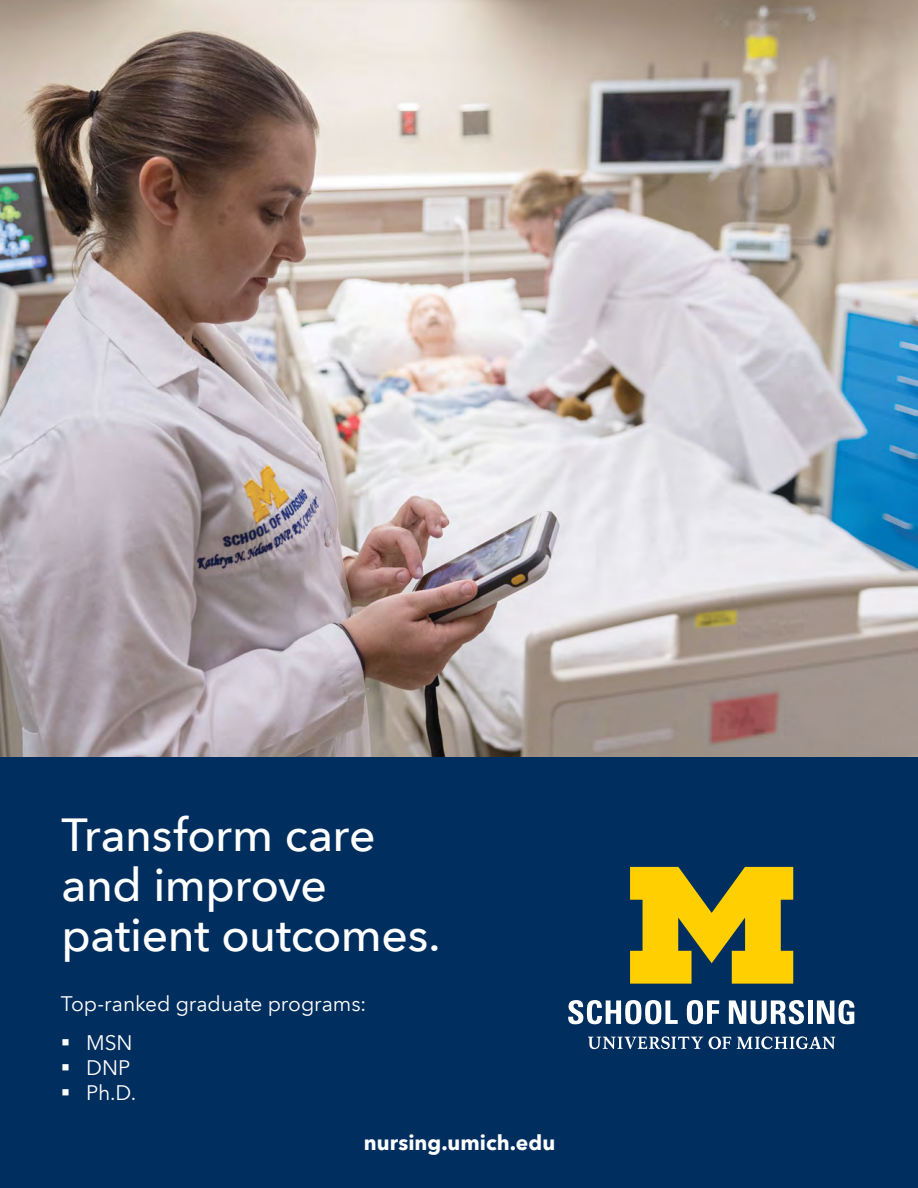
<style>
.page{position:relative;width:918px;height:1188px;background:#fff}
.page>*{position:absolute;margin:0;border:0;box-sizing:border-box;transform-origin:0 0}
.t1{font:500 46.35px/50.1px "Avenir Next LT Pro";letter-spacing:-.01em;color:#fff}
.t2{font:21px "Avenir Next LT Pro";letter-spacing:-.005em;color:#fff}
.t3{font:700 21px "Avenir Next LT Pro";color:#fff}
</style>
<div class="page">
<img style="left:0;top:0;width:918px;height:757px">
<div style="left:0;top:757px;width:918px;height:431px;background:#002e5e"></div>
<svg style="left:568px;top:1000px;width:110px;height:24px"></svg>
<svg style="left:687px;top:1000px;width:32px;height:24px"></svg>
<svg style="left:729px;top:1000px;width:75px;height:24px"></svg>
<div style="left:808px;top:1000px;width:5px;height:24px;background:#fff"></div>
<svg style="left:817px;top:1000px;width:37px;height:24px"></svg>
<svg style="left:588px;top:1036px;width:247px;height:13px"></svg>
<svg style="left:630px;top:867px;width:163px;height:117px"></svg>
<p class="t1" style="left:61px;top:810px;width:381px">Transform care and improve patient outcomes.</p>
<p class="t2" style="left:61px;top:991px;width:307px">Top-ranked graduate programs:</p>
<p class="t2" style="left:86px;top:1030px;width:48px">MSN</p>
<p class="t2" style="left:86px;top:1055px;width:46px">DNP</p>
<p class="t2" style="left:86px;top:1080px;width:51px">Ph.D.</p>
<p class="t3" style="left:364px;top:1130px;width:193px">nursing.umich.edu</p>
</div>
